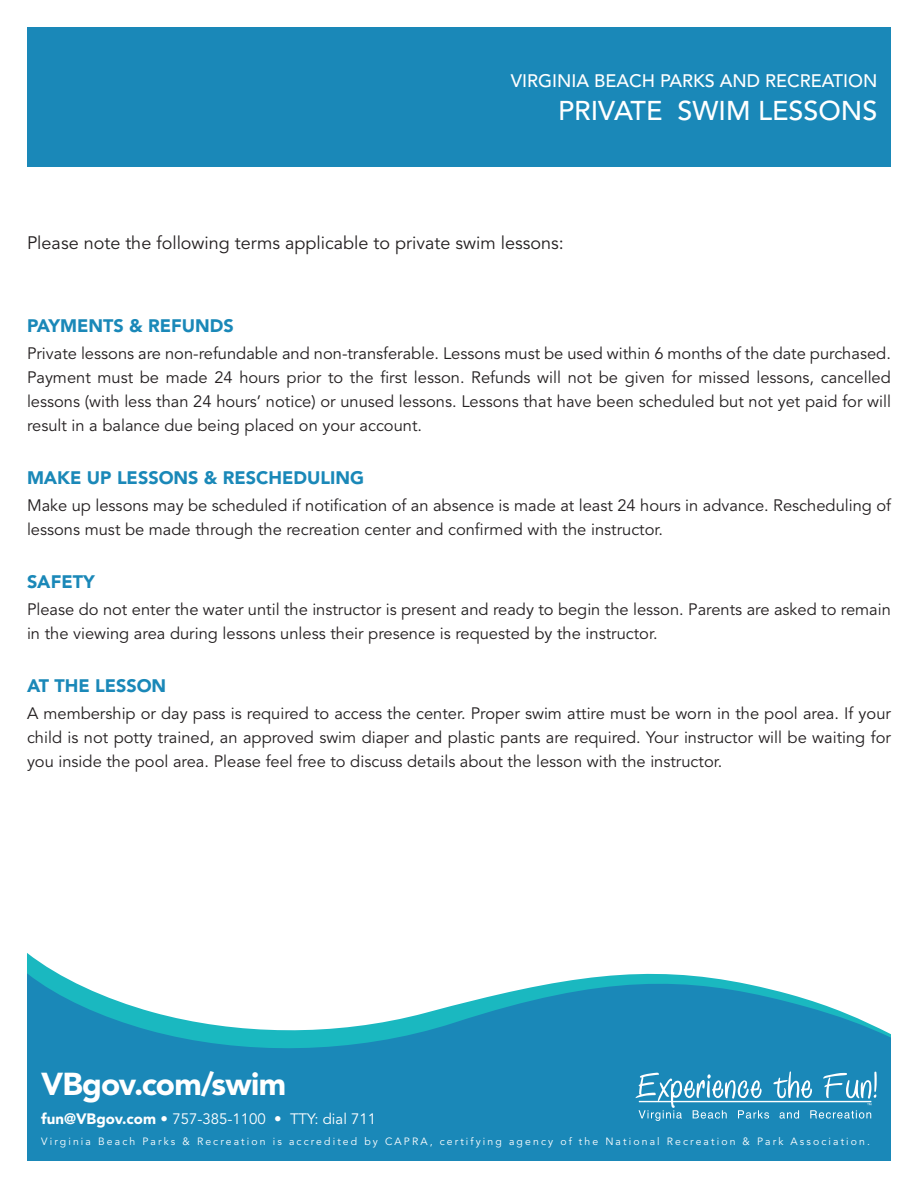
<style>
.page{position:relative;width:918px;height:1188px;background:#fff}
.page>*{position:absolute;margin:0;border:0;box-sizing:border-box;transform-origin:0 0}
.t1{font:900 31.5px "Avenir LT Std";letter-spacing:-.02em;color:#fff}
.Unit_Name{font:500 27px "Avenir LT Std";color:#fff}
.Location{font:900 18px "Avenir LT Std";color:#1a88b8}
.Location-2{font:18px "Avenir LT Std";color:#231f20}
.Unit_Name-2{font:500 18px "Avenir LT Std";color:#fff}
.Location-3{font:16.5px/24px "Avenir LT Std";color:#231f20;text-align:justify}
.t2{font:15px "Avenir LT Std";color:#fff}
.t3{font:10.5px "Avenir LT Std";letter-spacing:.2em;color:#fff}
.s1{font-weight:900}
</style>
<div class="page">
<div style="left:27px;top:27px;width:864px;height:139px;background:#1a88b8"></div>
<div style="left:27px;top:1136px;width:864px;height:25px;background:#1a88b8"></div>
<svg style="left:27px;top:953px;width:864px;height:183px;fill:#1a88b8"></svg>
<svg style="left:636px;top:1071px;width:241px;height:50px"></svg>
<p class="Unit_Name-2" style="left:511px;top:71px;width:368px">VIRGINIA BEACH PARKS AND RECREATION</p>
<p class="Unit_Name" style="left:558px;top:95px;width:321px">PRIVATE SWIM LESSONS</p>
<p class="Location-2" style="left:27px;top:232px;width:538px">Please note the following terms applicable to private swim lessons:</p>
<p class="Location" style="left:27px;top:315px;width:208px">PAYMENTS &amp; REFUNDS</p>
<p class="Location-3" style="left:27px;top:341px;width:866px">Private lessons are non-refundable and non-transferable. Lessons must be used within 6 months of the date purchased.<br>Payment must be made 24 hours prior to the first lesson. Refunds will not be given for missed lessons, cancelled lessons (with less than 24 hours’ notice) or unused lessons. Lessons that have been scheduled but not yet paid for will result in a balance due being placed on your account.</p>
<p class="Location" style="left:27px;top:467px;width:339px">MAKE UP LESSONS &amp; RESCHEDULING</p>
<p class="Location-3" style="left:27px;top:494px;width:866px">Make up lessons may be scheduled if notification of an absence is made at least 24 hours in advance. Rescheduling of lessons must be made through the recreation center and confirmed with the instructor.</p>
<p class="Location" style="left:27px;top:571px;width:69px">SAFETY</p>
<p class="Location-3" style="left:27px;top:598px;width:866px">Please do not enter the water until the instructor is present and ready to begin the lesson. Parents are asked to remain in the viewing area during lessons unless their presence is requested by the instructor.</p>
<p class="Location" style="left:27px;top:675px;width:141px">AT THE LESSON</p>
<p class="Location-3" style="left:27px;top:702px;width:866px">A membership or day pass is required to access the center. Proper swim attire must be worn in the pool area. If your child is not potty trained, an approved swim diaper and plastic pants are required. Your instructor will be waiting for you inside the pool area. Please feel free to discuss details about the lesson with the instructor.</p>
<p class="t1" style="left:41px;top:1065px;width:246px">VBgov.com/swim</p>
<p class="t2" style="left:41px;top:1111px;width:336px"><span class="s1">fun@VBgov.com •</span> 757-385-1100 • TTY: dial 711</p>
<p class="t3" style="left:41px;top:1135px;width:830px">Virginia Beach Parks &amp; Recreation is accredited by CAPRA, certifying agency of the National Recreation &amp; Park Association.</p>
</div>
